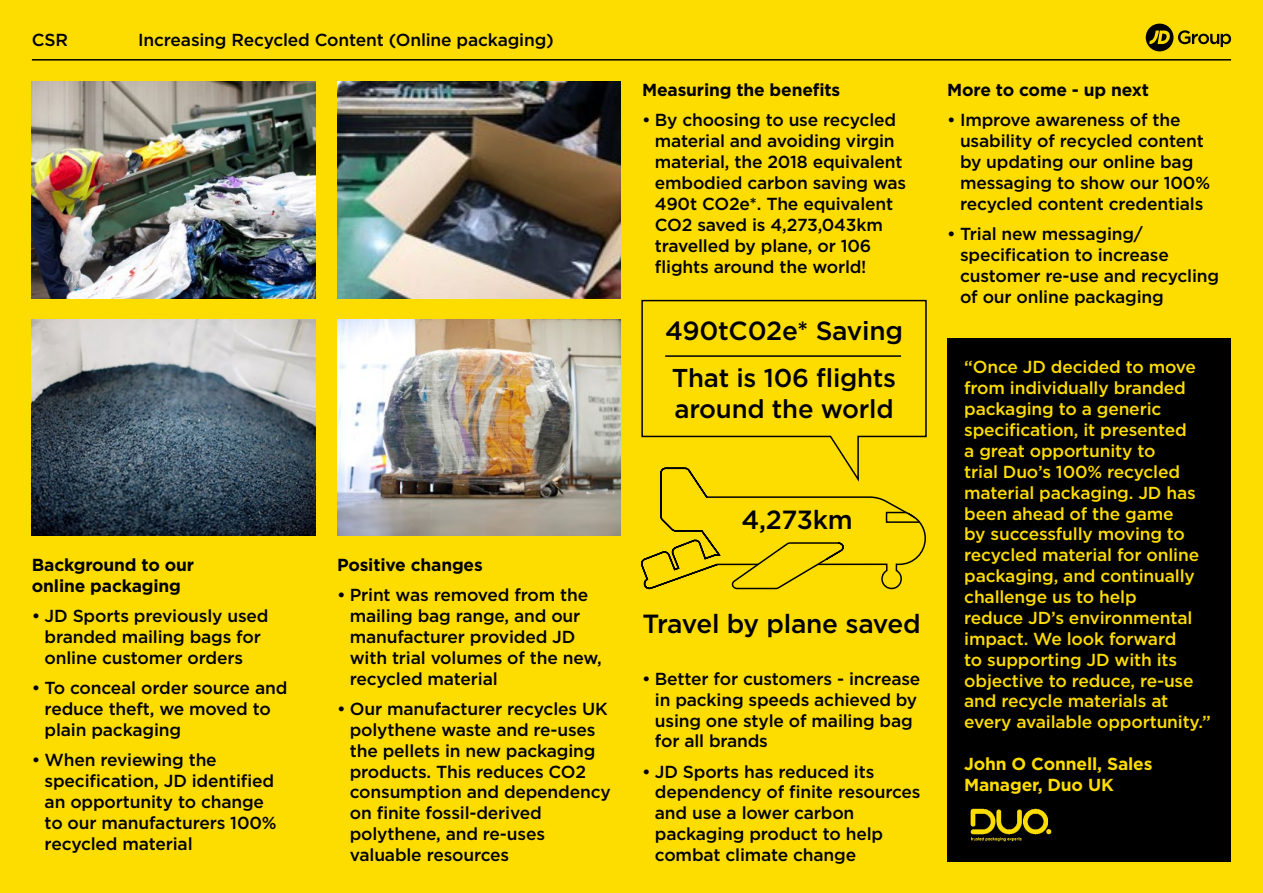
<style>
.page{position:relative;width:1263px;height:893px;background:#fddc00}
.page>*{position:absolute;margin:0;border:0;box-sizing:border-box;transform-origin:0 0}
.t1{font:500 26.25px "Gotham HTF";letter-spacing:-.01em;color:#000}
.t2{font:500 25.8px/30.9px "Gotham HTF";letter-spacing:-.01em;color:#000}
.t3{font:500 17.4px/20.9px "Gotham HTF";letter-spacing:-.01em;color:#000}
.t4{font:500 17.4px/20.9px "Gotham HTF";letter-spacing:-.01em;color:#fddc00}
.t5{font:700 17.4px/20.9px "Gotham HTF";letter-spacing:-.01em;color:#000}
.t6{font:700 17.4px/20.9px "Gotham HTF";letter-spacing:-.01em;color:#fddc00}
</style>
<div class="page">
<img style="left:32px;top:319px;width:284px;height:216px">
<img style="left:337px;top:319px;width:284px;height:217px">
<img style="left:32px;top:82px;width:284px;height:216px">
<img style="left:337px;top:82px;width:284px;height:216px">
<hr style="left:32px;top:59px;width:1199px;height:2px;background:#000">
<div style="left:947px;top:338px;width:284px;height:523px;background:#000"></div>
<svg style="left:641px;top:484px;width:285px;height:106px"></svg>
<svg style="left:1146px;top:24px;width:85px;height:27px"></svg>
<img style="left:970px;top:808px;width:82px;height:34px">
<svg style="left:641px;top:299px;width:286px;height:185px"></svg>
<hr style="left:665px;top:355px;width:236px;height:2px;background:#000">
<p class="t3" style="left:32px;top:29px;width:38px">CSR</p>
<p class="t3" style="left:138px;top:29px;width:417px">Increasing Recycled Content (Online packaging)</p>
<p class="t5" style="left:32px;top:554px;width:164px">Background to our online packaging</p>
<p class="t3" style="left:45px;top:605px;width:225px;text-indent:-13px">• JD Sports previously used branded mailing bags for online customer orders</p>
<p class="t3" style="left:45px;top:677px;width:244px;text-indent:-13px">• To conceal order source and reduce theft, we moved to plain packaging</p>
<p class="t3" style="left:45px;top:749px;width:233px;text-indent:-13px">• When reviewing the specification, JD identified an opportunity to change to our manufacturers 100% recycled material</p>
<p class="t5" style="left:337px;top:554px;width:147px">Positive changes</p>
<p class="t3" style="left:350px;top:584px;width:253px;text-indent:-13px">• Print was removed from the mailing bag range, and our manufacturer provided JD with trial volumes of the new, recycled material</p>
<p class="t3" style="left:350px;top:698px;width:262px;text-indent:-13px">• Our manufacturer recycles UK polythene waste and re-uses the pellets in new packaging products. This reduces CO2 consumption and dependency on finite fossil-derived polythene, and re-uses valuable resources</p>
<p class="t5" style="left:642px;top:79px;width:200px">Measuring the benefits</p>
<p class="t3" style="left:655px;top:109px;width:253px;text-indent:-13px">• By choosing to use recycled material and avoiding virgin material, the 2018 equivalent embodied carbon saving was<br>490t CO2e*. The equivalent<br>CO2 saved is 4,273,043km travelled by plane, or 106 flights around the world!</p>
<h1 class="t1" style="left:665px;top:316px;width:240px">490tC02e* Saving</h1>
<h2 class="t2" style="left:672px;top:362px;width:226px">That is 106 flights around the world</h2>
<h1 class="t1" style="left:741px;top:504px;width:113px">4,273km</h1>
<h1 class="t1" style="left:642px;top:608px;width:280px">Travel by plane saved</h1>
<p class="t3" style="left:655px;top:668px;width:267px;text-indent:-13px">• Better for customers - increase in packing speeds achieved by using one style of mailing bag for all brands</p>
<p class="t3" style="left:655px;top:761px;width:267px;text-indent:-13px">• JD Sports has reduced its dependency of finite resources and use a lower carbon packaging product to help combat climate change</p>
<p class="t5" style="left:947px;top:79px;width:203px">More to come - up next</p>
<p class="t3" style="left:960px;top:109px;width:252px;text-indent:-13px">• Improve awareness of the usability of recycled content by updating our online bag messaging to show our 100% recycled content credentials</p>
<p class="t3" style="left:960px;top:223px;width:261px;text-indent:-13px">• Trial new messaging/ specification to increase customer re-use and recycling of our online packaging</p>
<p class="t4" style="left:964px;top:356px;width:248px">“Once JD decided to move from individually branded packaging to a generic specification, it presented<br>a great opportunity to<br>trial Duo’s 100% recycled material packaging. JD has been ahead of the game<br>by successfully moving to recycled material for online packaging, and continually challenge us to help<br>reduce JD’s environmental impact. We look forward<br>to supporting JD with its objective to reduce, re-use and recycle materials at every available opportunity.”</p>
<p class="t6" style="left:964px;top:753px;width:190px">John O Connell, Sales<br>Manager, Duo UK</p>
</div>
